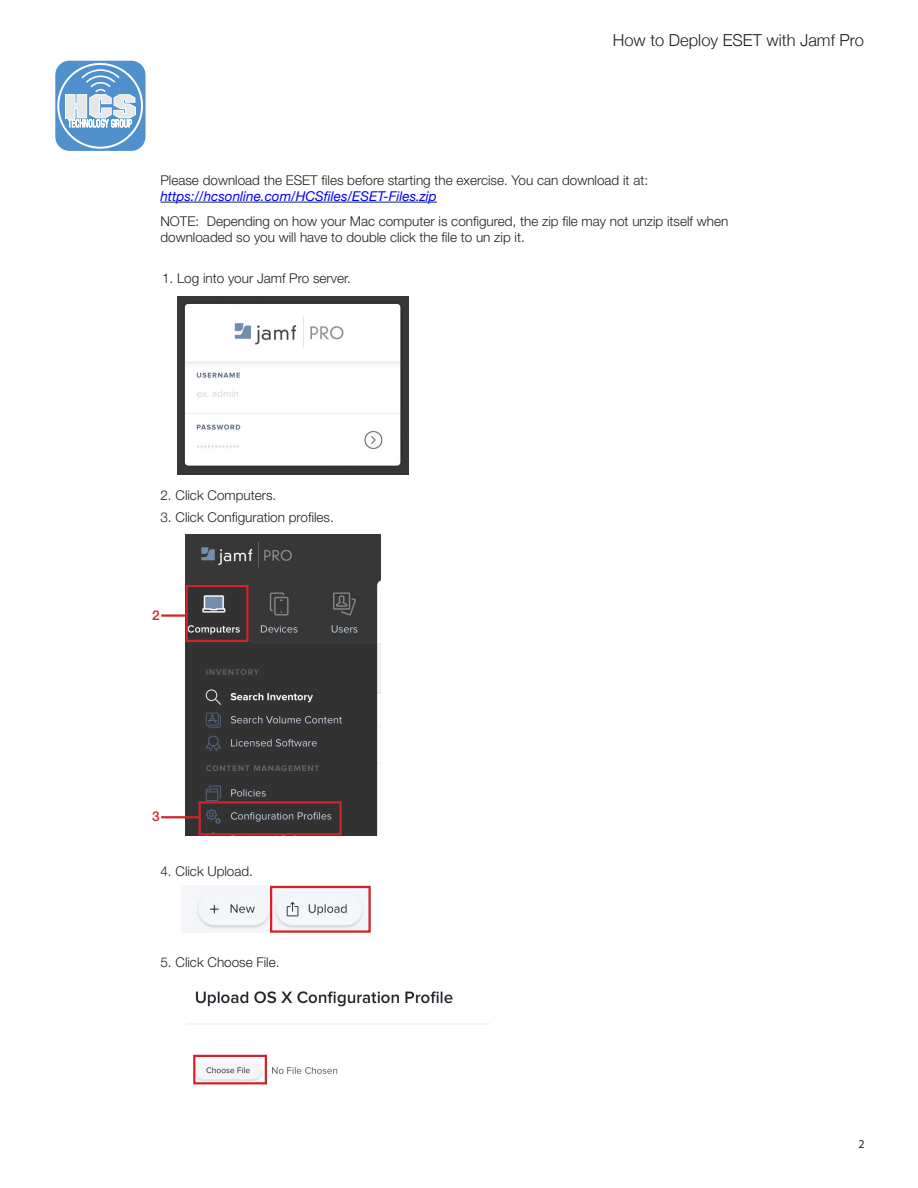
<style>
.page{position:relative;width:918px;height:1188px;background:#fff}
.page>*{position:absolute;margin:0;border:0;box-sizing:border-box;transform-origin:0 0}
.t1{font:300 16.5px "Helvetica Neue";color:#231f20}
.Copy-Helvetica_Light{font:300 13.5px/16.2px "Helvetica Neue LT Std";color:#231f20}
.Copy-space_numbering{font:300 13.5px "Helvetica Neue LT Std";color:#231f20}
.Copy-space_numbering-2{font:500 13.5px "Helvetica Neue LT Std";color:#d1232a}
.t2{font:12px "Myriad Pro";color:#231f20}
.s1{font-family:"Helvetica Neue";font-weight:400;font-style:italic;color:#00f}
</style>
<div class="page">
<svg style="left:54px;top:59px;width:93px;height:93px"></svg>
<div style="left:55px;top:61px;width:91px;height:90px;background:#5090cc;border-radius:14px"></div>
<svg style="left:65px;top:68px;width:71px;height:61px"></svg>
<div style="left:57px;top:63px;width:86px;height:86px;border:2px solid #fff;border-radius:50%"></div>
<img style="left:177px;top:297px;width:231px;height:177px">
<img style="left:186px;top:535px;width:195px;height:301px">
<div style="left:199px;top:801px;width:143px;height:35px;border:2px solid #d1232a"></div>
<div style="left:186px;top:585px;width:63px;height:57px;border:2px solid #d1232a"></div>
<hr style="left:161px;top:816px;width:38px;height:2px;background:#d1232a">
<hr style="left:161px;top:614px;width:25px;height:3px;background:#d1232a">
<img style="left:195px;top:891px;width:173px;height:40px">
<img style="left:193px;top:991px;width:260px;height:94px">
<div style="left:270px;top:886px;width:101px;height:47px;border:2px solid #d1232a"></div>
<div style="left:193px;top:1055px;width:74px;height:29px;border:2px solid #d1232a"></div>
<hr style="left:160px;top:202px;width:277px;height:1px;background:#002c62">
<p class="t1" style="left:613px;top:26px;width:253px">How to Deploy ESET with Jamf Pro</p>
<p class="Copy-Helvetica_Light" style="left:160px;top:171px;width:489px">Please download the ESET files before starting the exercise. You can download it at: <span class="s1">https://hcsonline.com/HCSfiles/ESET-Files.zip</span></p>
<p class="Copy-Helvetica_Light" style="left:160px;top:213px;width:569px">NOTE: Depending on how your Mac computer is configured, the zip file may not unzip itself when downloaded so you will have to double click the file to un zip it.</p>
<p class="Copy-Helvetica_Light" style="left:162px;top:270px;width:190px">1. Log into your Jamf Pro server.</p>
<p class="Copy-space_numbering" style="left:160px;top:487px;width:117px">2. Click Computers.</p>
<p class="Copy-space_numbering" style="left:160px;top:509px;width:175px">3. Click Configuration profiles.</p>
<p class="Copy-space_numbering-2" style="left:152px;top:607px;width:9px">2</p>
<p class="Copy-space_numbering-2" style="left:152px;top:808px;width:9px">3</p>
<p class="Copy-space_numbering" style="left:160px;top:863px;width:94px">4. Click Upload.</p>
<p class="Copy-space_numbering" style="left:160px;top:954px;width:121px">5. Click Choose File.</p>
<p class="t2" style="left:858px;top:1136px;width:8px">2</p>
</div>
